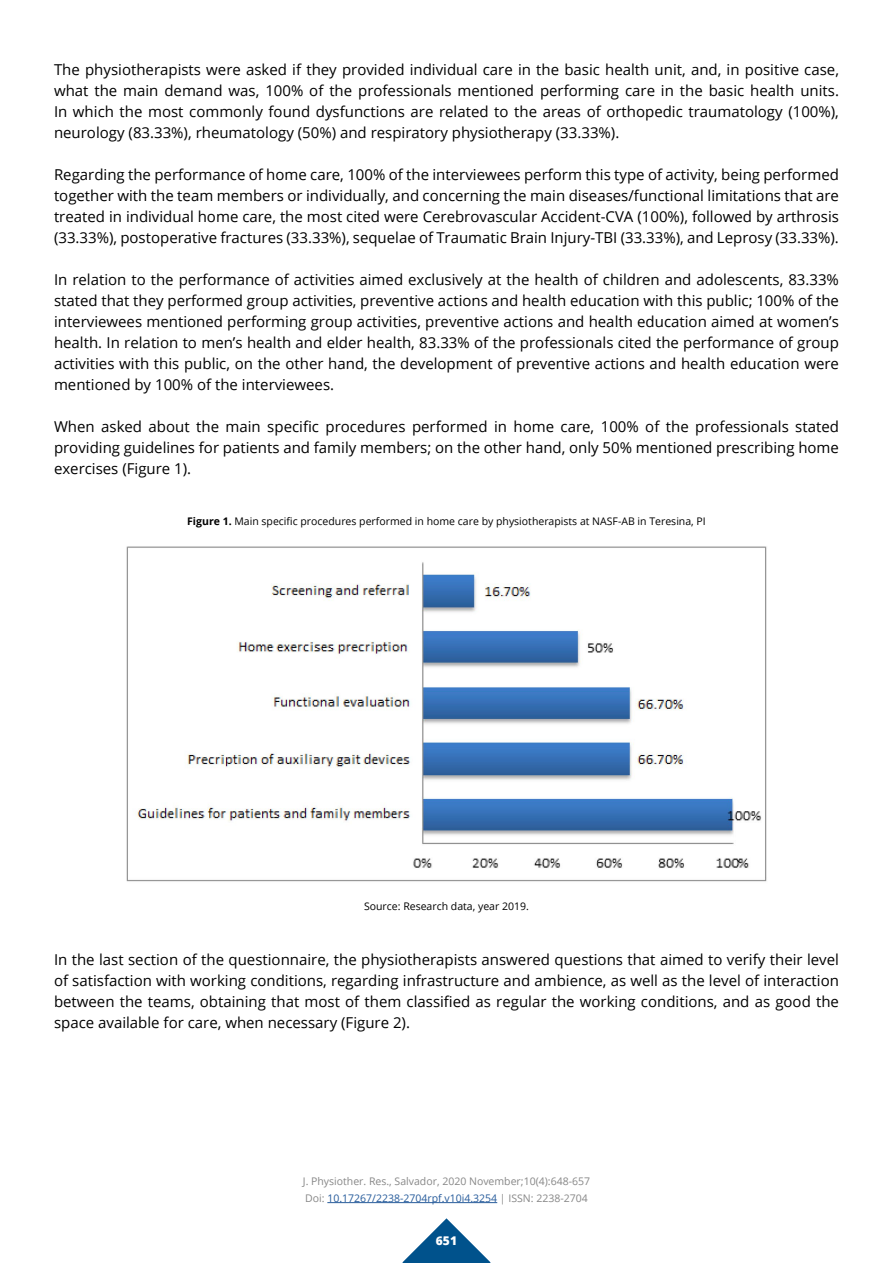
<style>
.page{position:relative;width:893px;height:1263px;background:#fff}
.page>*{position:absolute;margin:0;border:0;box-sizing:border-box;transform-origin:0 0}
.t1{font:15px/21px "Open Sans";color:#000;text-align:justify}
.t2{font:800 12px "Open Sans";color:#fff}
.t3{font:10.5px "Open Sans";color:#000}
.t4{font:10.5px/16.5px "Open Sans";color:#878787}
.s1{font-weight:700}
.s2{color:#265b9b}
</style>
<div class="page">
<svg style="left:402px;top:1218px;width:89px;height:45px"></svg>
<hr style="left:327px;top:1202px;width:170px;height:1px;background:#265b9b">
<img style="left:126px;top:546px;width:641px;height:336px">
<p class="t1" style="left:54px;top:59px;width:786px">The physiotherapists were asked if they provided individual care in the basic health unit, and, in positive case, what the main demand was, 100% of the professionals mentioned performing care in the basic health units.<br>In which the most commonly found dysfunctions are related to the areas of orthopedic traumatology (100%), neurology (83.33%), rheumatology (50%) and respiratory physiotherapy (33.33%).</p>
<p class="t1" style="left:54px;top:164px;width:786px">Regarding the performance of home care, 100% of the interviewees perform this type of activity, being performed together with the team members or individually, and concerning the main diseases/functional limitations that are treated in individual home care, the most cited were Cerebrovascular Accident-CVA (100%), followed by arthrosis (33.33%), postoperative fractures (33.33%), sequelae of Traumatic Brain Injury-TBI (33.33%), and Leprosy (33.33%).</p>
<p class="t1" style="left:54px;top:269px;width:786px">In relation to the performance of activities aimed exclusively at the health of children and adolescents, 83.33% stated that they performed group activities, preventive actions and health education with this public; 100% of the interviewees mentioned performing group activities, preventive actions and health education aimed at women’s health. In relation to men’s health and elder health, 83.33% of the professionals cited the performance of group activities with this public, on the other hand, the development of preventive actions and health education were mentioned by 100% of the interviewees.</p>
<p class="t1" style="left:54px;top:416px;width:786px">When asked about the main specific procedures performed in home care, 100% of the professionals stated providing guidelines for patients and family members; on the other hand, only 50% mentioned prescribing home exercises (Figure 1).</p>
<p class="t3" style="left:187px;top:514px;width:520px"><span class="s1">Figure 1.</span> Main specific procedures performed in home care by physiotherapists at NASF-AB in Teresina, PI</p>
<p class="t3" style="left:364px;top:899px;width:166px">Source: Research data, year 2019.</p>
<p class="t1" style="left:54px;top:948px;width:786px">In the last section of the questionnaire, the physiotherapists answered questions that aimed to verify their level of satisfaction with working conditions, regarding infrastructure and ambience, as well as the level of interaction between the teams, obtaining that most of them classified as regular the working conditions, and as good the space available for care, when necessary (Figure 2).</p>
<p class="t4" style="left:303px;top:1173px;width:289px">J. Physiother. Res., Salvador, 2020 November;10(4):648-657<br>Doi: <span class="s2">10.17267/2238-2704rpf.v10i4.3254</span> | ISSN: 2238-2704</p>
<p class="t2" style="left:436px;top:1232px;width:23px">651</p>
</div>
